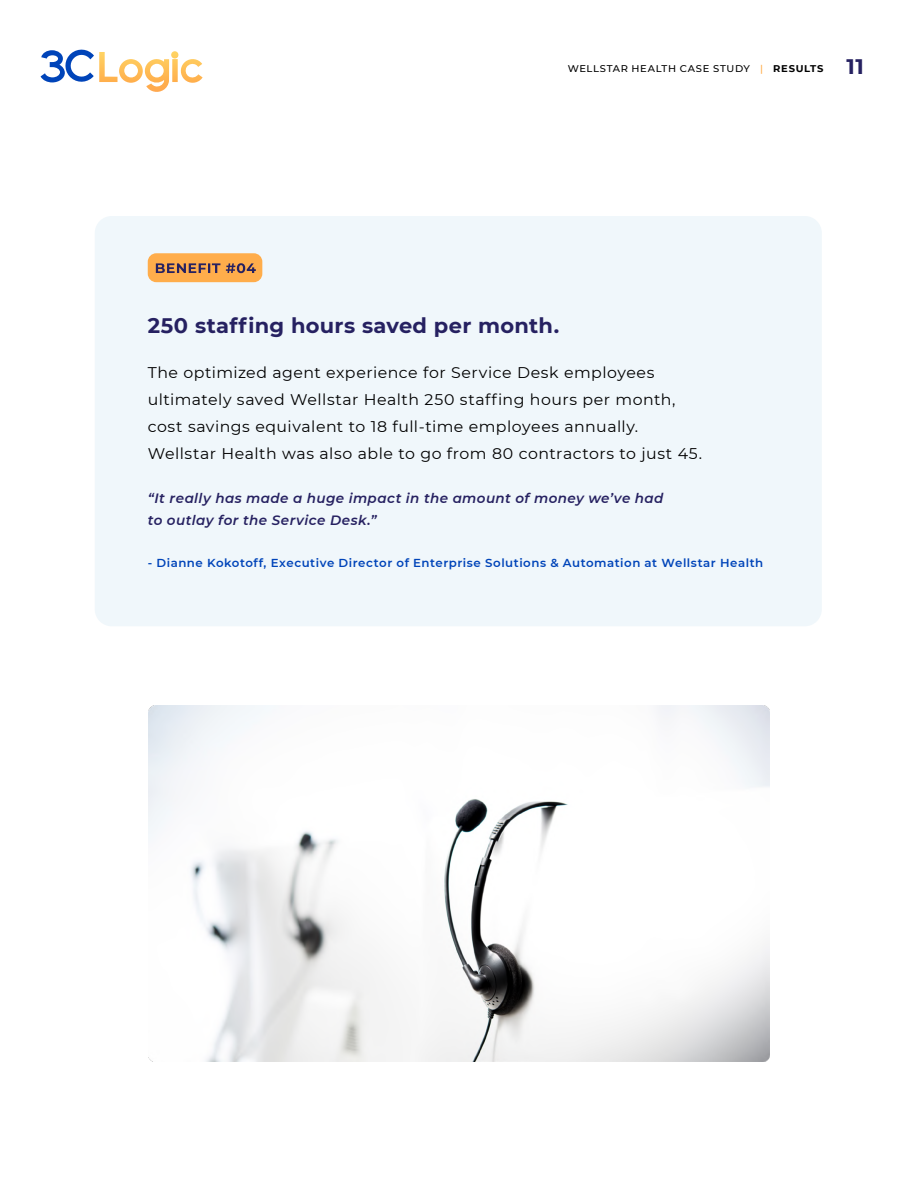
<style>
.page{position:relative;width:918px;height:1188px;background:#fff}
.page>*{position:absolute;margin:0;border:0;box-sizing:border-box;transform-origin:0 0}
.t1{font:700 21px "Montserrat";letter-spacing:.015em;color:#262161}
.t2{font:15.45px/27px "Montserrat";letter-spacing:.03em;color:#000}
.t3{font:italic 600 13.5px/22.5px "Montserrat";letter-spacing:.03em;color:#262161}
.t4{font:600 11.55px "Montserrat";letter-spacing:.045em;color:#0044b9}
.t5{font:500 9.75px "Montserrat";letter-spacing:.065em;color:#000}
.s1{color:#ffad4b}
.s2{font-weight:700}
.s3{font-weight:700;font-size:21px;color:#262161}
</style>
<div class="page">
<div style="left:95px;top:216px;width:727px;height:410px;background:#f0f7fb;border-radius:17px"></div>
<div style="left:148px;top:253px;width:114px;height:29px;background:#ffad4b;border-radius:9px"></div>
<svg style="left:156px;top:263px;width:100px;height:10px"></svg>
<img style="left:149px;top:705px;width:620px;height:356px">
<svg style="left:41px;top:50px;width:161px;height:42px"></svg>
<p class="t5" style="left:568px;top:62px;width:298px">WELLSTAR HEALTH CASE STUDY <span class="s1">|</span> <span class="s2">RESULTS</span> <span class="s3">11</span></p>
<h1 class="t1" style="left:148px;top:310px;width:413px">250 staffing hours saved per month.</h1>
<p class="t2" style="left:148px;top:358px;width:556px">The optimized agent experience for Service Desk employees ultimately saved Wellstar Health 250 staffing hours per month, cost savings equivalent to 18 full-time employees annually.<br>Wellstar Health was also able to go from 80 contractors to just 45.</p>
<p class="t3" style="left:148px;top:486px;width:517px">“It really has made a huge impact in the amount of money we’ve had to outlay for the Service Desk.”</p>
<p class="t4" style="left:148px;top:555px;width:617px">- Dianne Kokotoff, Executive Director of Enterprise Solutions &amp; Automation at Wellstar Health</p>
</div>
